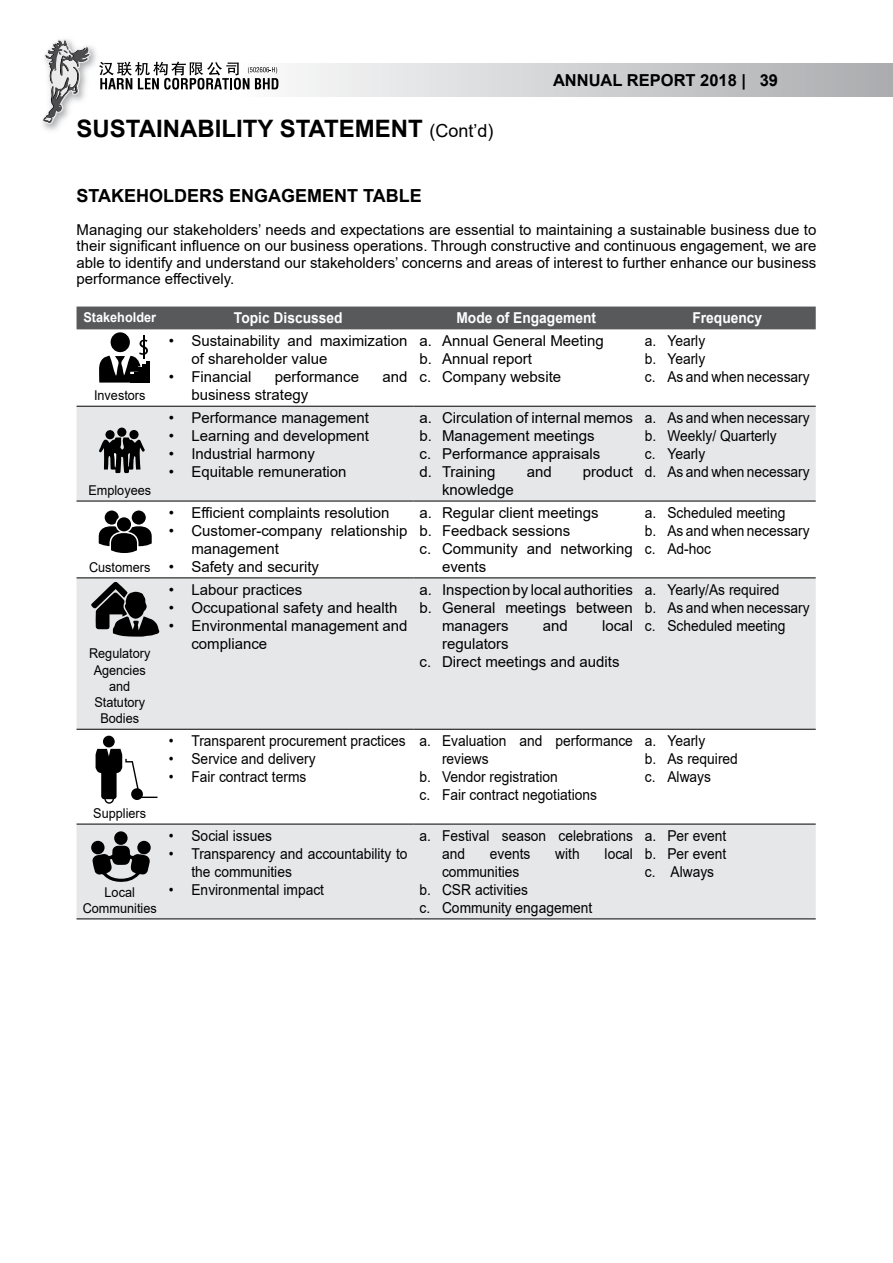
<style>
.page{position:relative;width:893px;height:1263px;background:#fff}
.page>*{position:absolute;margin:0;border:0;box-sizing:border-box;transform-origin:0 0}
.t1{font:700 24px "Arial";color:#000}
.t2{font:700 18px "Arial";color:#000}
.t3{font:700 16.5px "Arial";color:#000}
.t4{font:15px/18px "Arial";color:#000}
.t5{font:15px/18px "Arial";color:#000;scale:.92 1}
.t6{font:700 15px "Arial";color:#fff;scale:.92 1}
.t7{font:13.5px/16.2px "Arial";color:#000;text-align:center;scale:.94 1}
.t8{font:700 13.5px "Arial";color:#fff;scale:.94 1}
.s1{font-weight:400;font-size:18px}
</style>
<div class="page">
<div style="left:236px;top:63px;width:657px;height:33px;background:linear-gradient(to right,#fcfcfc,#aaacaf)"></div>
<img style="left:42px;top:46px;width:54px;height:85px">
<svg style="left:42px;top:39px;width:49px;height:85px"></svg>
<svg style="left:99px;top:62px;width:179px;height:28px"></svg>
<div style="left:77px;top:307px;width:739px;height:22px;background:#58595b"></div>
<div style="left:77px;top:407px;width:739px;height:94px;background:#e6e7e8"></div>
<div style="left:77px;top:578px;width:739px;height:151px;background:#e6e7e8"></div>
<div style="left:77px;top:825px;width:739px;height:93px;background:#e6e7e8"></div>
<hr style="left:77px;top:406px;width:86px;height:1px;background:#000">
<hr style="left:163px;top:406px;width:251px;height:1px;background:#000">
<hr style="left:414px;top:406px;width:225px;height:1px;background:#000">
<hr style="left:639px;top:406px;width:177px;height:1px;background:#000">
<hr style="left:77px;top:501px;width:86px;height:1px;background:#000">
<hr style="left:163px;top:501px;width:251px;height:1px;background:#000">
<hr style="left:414px;top:501px;width:225px;height:1px;background:#000">
<hr style="left:639px;top:501px;width:177px;height:1px;background:#000">
<hr style="left:77px;top:577px;width:86px;height:1px;background:#000">
<hr style="left:163px;top:577px;width:251px;height:1px;background:#000">
<hr style="left:414px;top:577px;width:225px;height:1px;background:#000">
<hr style="left:639px;top:577px;width:177px;height:1px;background:#000">
<hr style="left:77px;top:729px;width:86px;height:1px;background:#000">
<hr style="left:163px;top:729px;width:251px;height:1px;background:#000">
<hr style="left:414px;top:729px;width:225px;height:1px;background:#000">
<hr style="left:639px;top:729px;width:177px;height:1px;background:#000">
<hr style="left:77px;top:824px;width:86px;height:1px;background:#000">
<hr style="left:163px;top:824px;width:251px;height:1px;background:#000">
<hr style="left:414px;top:824px;width:225px;height:1px;background:#000">
<hr style="left:639px;top:824px;width:177px;height:1px;background:#000">
<hr style="left:77px;top:918px;width:86px;height:1px;background:#000">
<hr style="left:163px;top:918px;width:251px;height:1px;background:#000">
<hr style="left:414px;top:918px;width:225px;height:1px;background:#000">
<hr style="left:639px;top:918px;width:177px;height:1px;background:#000">
<svg style="left:99px;top:336px;width:49px;height:47px"></svg>
<hr style="left:139px;top:368px;width:3px;height:15px;background:#000">
<hr style="left:143px;top:364px;width:3px;height:19px;background:#000">
<hr style="left:147px;top:361px;width:3px;height:22px;background:#000">
<div style="left:111px;top:332px;width:19px;height:20px;background:#000;border-radius:50%"></div>
<svg style="left:99px;top:437px;width:46px;height:36px;background:#565657"></svg>
<div style="left:105px;top:430px;width:10px;height:9px;background:#000;border-radius:50%"></div>
<div style="left:117px;top:428px;width:9px;height:9px;background:#000;border-radius:50%"></div>
<div style="left:129px;top:430px;width:10px;height:9px;background:#000;border-radius:50%"></div>
<div style="left:131px;top:510px;width:16px;height:15px;background:#000;border-radius:50%"></div>
<div style="left:130px;top:509px;width:17px;height:17px;border:2px solid #fff;border-radius:50%"></div>
<div style="left:104px;top:510px;width:15px;height:15px;background:#000;border-radius:50%"></div>
<div style="left:103px;top:509px;width:17px;height:17px;border:2px solid #fff;border-radius:50%"></div>
<svg style="left:98px;top:524px;width:54px;height:29px"></svg>
<div style="left:116px;top:517px;width:16px;height:15px;background:#000;border-radius:50%"></div>
<div style="left:115px;top:516px;width:18px;height:17px;border:2px solid #fff;border-radius:50%"></div>
<svg style="left:91px;top:582px;width:69px;height:55px;background:#6b6b6c"></svg>
<div style="left:103px;top:736px;width:12px;height:11px;background:#000;border-radius:50%"></div>
<svg style="left:96px;top:749px;width:61px;height:55px"></svg>
<svg style="left:92px;top:846px;width:58px;height:36px;background:#646565"></svg>
<div style="left:91px;top:841px;width:14px;height:13px;background:#000;border-radius:50%"></div>
<div style="left:114px;top:831px;width:14px;height:14px;background:#000;border-radius:50%"></div>
<div style="left:137px;top:841px;width:14px;height:13px;background:#000;border-radius:50%"></div>
<h1 class="t1" style="left:77px;top:111px;width:418px">SUSTAINABILITY STATEMENT <span class="s1">(Cont’d)</span></h1>
<p class="t3" style="left:553px;top:68px;width:227px">ANNUAL REPORT 2018 | 39</p>
<p class="t2" style="left:77px;top:183px;width:347px">STAKEHOLDERS ENGAGEMENT TABLE</p>
<p class="t4" style="left:77px;top:221px;width:741px;line-height:16.5px;text-align:justify">Managing our stakeholders’ needs and expectations are essential to maintaining a sustainable business due to their significant influence on our business operations. Through constructive and continuous engagement, we are able to identify and understand our stakeholders’ concerns and areas of interest to further enhance our business performance effectively.</p>
<p class="t8" style="left:83px;top:308px;width:79px">Stakeholder</p>
<p class="t6" style="left:234px;top:308px;width:120px">Topic Discussed</p>
<p class="t6" style="left:456px;top:308px;width:153px">Mode of Engagement</p>
<p class="t6" style="left:692px;top:308px;width:77px">Frequency</p>
<p class="t7" style="left:94px;top:387px;width:56px">Investors</p>
<p class="t7" style="left:88px;top:482px;width:68px">Employees</p>
<p class="t7" style="left:89px;top:559px;width:67px">Customers</p>
<p class="t7" style="left:89px;top:645px;width:67px">Regulatory<br>Agencies and<br>Statutory<br>Bodies</p>
<p class="t7" style="left:93px;top:805px;width:58px">Suppliers</p>
<p class="t7" style="left:83px;top:884px;width:80px">Local<br>Communities</p>
<p class="t4" style="left:191px;top:332px;width:218px;text-indent:-22px">• Sustainability and maximization of shareholder value</p>
<p class="t4" style="left:169px;top:368px;width:84px">• Financial</p>
<p class="t4" style="left:275px;top:368px;width:86px">performance</p>
<p class="t4" style="left:383px;top:368px;width:27px">and</p>
<p class="t4" style="left:191px;top:386px;width:118px">business strategy</p>
<p class="t4" style="left:169px;top:409px;width:202px">• Performance management</p>
<p class="t4" style="left:169px;top:427px;width:202px">• Learning and development</p>
<p class="t4" style="left:169px;top:445px;width:147px">• Industrial harmony</p>
<p class="t4" style="left:169px;top:463px;width:179px">• Equitable remuneration</p>
<p class="t4" style="left:169px;top:504px;width:222px">• Efficient complaints resolution</p>
<p class="t4" style="left:191px;top:522px;width:218px;text-indent:-22px">• Customer-company relationship management</p>
<p class="t4" style="left:169px;top:558px;width:152px">• Safety and security</p>
<p class="t4" style="left:169px;top:580px;width:135px">• Labour practices</p>
<p class="t4" style="left:169px;top:598px;width:230px">• Occupational safety and health</p>
<p class="t4" style="left:191px;top:616px;width:218px;text-indent:-22px">• Environmental management and compliance</p>
<p class="t4" style="left:420px;top:332px;width:186px">a. Annual General Meeting b. Annual report<br>c. Company website</p>
<p class="t5" style="left:645px;top:332px;width:181px">a. Yearly<br>b. Yearly<br>c. As and when necessary</p>
<p class="t4" style="left:420px;top:409px;width:215px">a. Circulation of internal memos b. Management meetings<br>c. Performance appraisals<br>d. Training</p>
<p class="t4" style="left:527px;top:463px;width:27px">and</p>
<p class="t4" style="left:583px;top:463px;width:52px">product</p>
<p class="t4" style="left:442px;top:481px;width:73px">knowledge</p>
<p class="t4" style="left:420px;top:504px;width:181px">a. Regular client meetings</p>
<p class="t4" style="left:420px;top:522px;width:152px">b. Feedback sessions</p>
<p class="t4" style="left:420px;top:540px;width:215px">c. Community and networking</p>
<p class="t4" style="left:442px;top:558px;width:46px">events</p>
<p class="t4" style="left:420px;top:580px;width:215px">a. Inspection by local authorities</p>
<p class="t4" style="left:420px;top:598px;width:215px">b. General meetings between</p>
<p class="t4" style="left:442px;top:616px;width:68px">managers</p>
<p class="t4" style="left:543px;top:616px;width:27px">and</p>
<p class="t4" style="left:602px;top:616px;width:32px">local</p>
<p class="t4" style="left:420px;top:634px;width:202px;text-indent:22px">regulators<br>c. Direct meetings and audits</p>
<p class="t5" style="left:645px;top:409px;width:181px">a. As and when necessary b. Weekly/ Quarterly<br>c. Yearly<br>d. As and when necessary</p>
<p class="t5" style="left:645px;top:504px;width:181px">a. Scheduled meeting<br>b. As and when necessary c. Ad-hoc</p>
<p class="t5" style="left:645px;top:580px;width:181px">a. Yearly/As required<br>b. As and when necessary c. Scheduled meeting</p>
<p class="t5" style="left:169px;top:732px;width:259px">• Transparent procurement practices</p>
<p class="t5" style="left:169px;top:750px;width:161px">• Service and delivery</p>
<p class="t5" style="left:169px;top:768px;width:151px">• Fair contract terms</p>
<p class="t5" style="left:169px;top:826px;width:113px">• Social issues</p>
<p class="t5" style="left:191px;top:844px;width:236px;text-indent:-22px">• Transparency and accountability to the communities</p>
<p class="t5" style="left:169px;top:880px;width:170px">• Environmental impact</p>
<p class="t5" style="left:419px;top:732px;width:233px">a. Evaluation and performance</p>
<p class="t5" style="left:442px;top:750px;width:52px">reviews</p>
<p class="t5" style="left:419px;top:768px;width:152px">b. Vendor registration</p>
<p class="t5" style="left:419px;top:786px;width:194px">c. Fair contract negotiations</p>
<p class="t5" style="left:442px;top:826px;width:209px;text-indent:-22px">a. Festival season celebrations and</p>
<p class="t5" style="left:490px;top:844px;width:46px">events</p>
<p class="t5" style="left:555px;top:844px;width:28px">with</p>
<p class="t5" style="left:605px;top:844px;width:32px">local</p>
<p class="t5" style="left:419px;top:862px;width:189px;text-indent:22px">communities<br>b. CSR activities<br>c. Community engagement</p>
<p class="t5" style="left:645px;top:732px;width:103px">a. Yearly<br>b. As required c. Always</p>
<p class="t5" style="left:645px;top:826px;width:90px;text-align:justify">a. Per event b. Per event c. Always</p>
</div>
